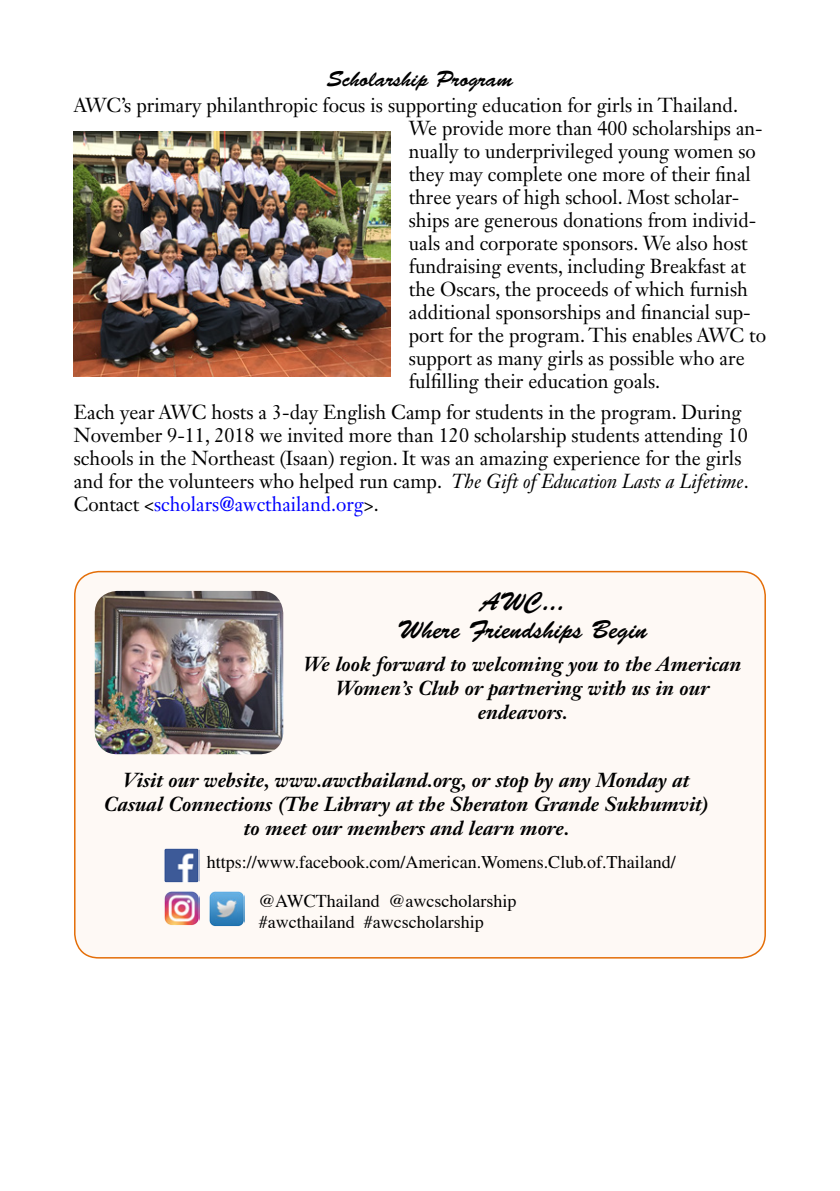
<style>
.page{position:relative;width:840px;height:1191px;background:#fff}
.page>*{position:absolute;margin:0;border:0;box-sizing:border-box;transform-origin:0 0}
.t1{font:26px/28px "Brush Script Std";color:#000;text-align:center;scale:.96 1}
.t2{font:22px "Brush Script Std";color:#000}
.t3{font:20px/23px "Janson Text LT Std";color:#000}
.t4{font:italic 700 20px/24px "Janson Text LT Std";color:#000;text-align:center}
.t5{font:18px "Times LT Std";color:#000}
.t6{font:18px "Times";color:#000}
.s1{font-style:italic}
.s2{color:#00f}
</style>
<div class="page">
<div style="left:75px;top:571px;width:689px;height:386px;background:#fef9f5;border-radius:24px"></div>
<div style="left:74px;top:571px;width:691px;height:387px;border:2px solid #e46e08;border-radius:24px"></div>
<img style="left:164px;top:848px;width:35px;height:34px">
<img style="left:164px;top:891px;width:35px;height:35px">
<img style="left:209px;top:891px;width:35px;height:35px">
<img style="left:95px;top:591px;width:188px;height:163px">
<img style="left:74px;top:131px;width:316px;height:245px">
<p class="t2" style="left:327px;top:67px;width:187px">Scholarship Program</p>
<p class="t3" style="left:408px;top:94px;width:358px;text-indent:-335px">AWC’s primary philanthropic focus is supporting education for girls in Thailand.<br>We provide more than 400 scholarships an&shy;nually to underprivileged young women so they may complete one more of their final three years of high school. Most scholar&shy;ships are generous donations from individ&shy;uals and corporate sponsors. We also host fundraising events, including Breakfast at the Oscars, the proceeds of which furnish additional sponsorships and financial sup&shy;port for the program. This enables AWC to support as many girls as possible who are fulfilling their education goals.</p>
<p class="t3" style="left:74px;top:401px;width:676px">Each year AWC hosts a 3-day English Camp for students in the program. During November 9-11, 2018 we invited more than 120 scholarship students attending 10 schools in the Northeast (Isaan) region. It was an amazing experience for the girls and for the volunteers who helped run camp. <span class="s1">The Gift of Education Lasts a Lifetime</span>.<br>Contact &lt;<span class="s2">scholars@awcthailand.org</span>&gt;.</p>
<h1 class="t1" style="left:397px;top:588px;width:261px">AWC...<br>Where Friendships Begin</h1>
<p class="t4" style="left:303px;top:652px;width:439px">We look forward to welcoming you to the American<br>Women’s Club or partnering with us in our endeavors.</p>
<p class="t4" style="left:104px;top:767px;width:606px">Visit our website, www.awcthailand.org, or stop by any Monday at<br>Casual Connections (The Library at the Sheraton Grande Sukhumvit) to meet our members and learn more.</p>
<p class="t5" style="left:207px;top:851px;width:470px">https://www.facebook.com/American.Womens.Club.of.Thailand/</p>
<p class="t6" style="left:258px;top:883px;width:259px">@AWCThailand @awcscholarship</p>
<p class="t6" style="left:258px;top:905px;width:226px">#awcthailand #awcscholarship</p>
</div>
